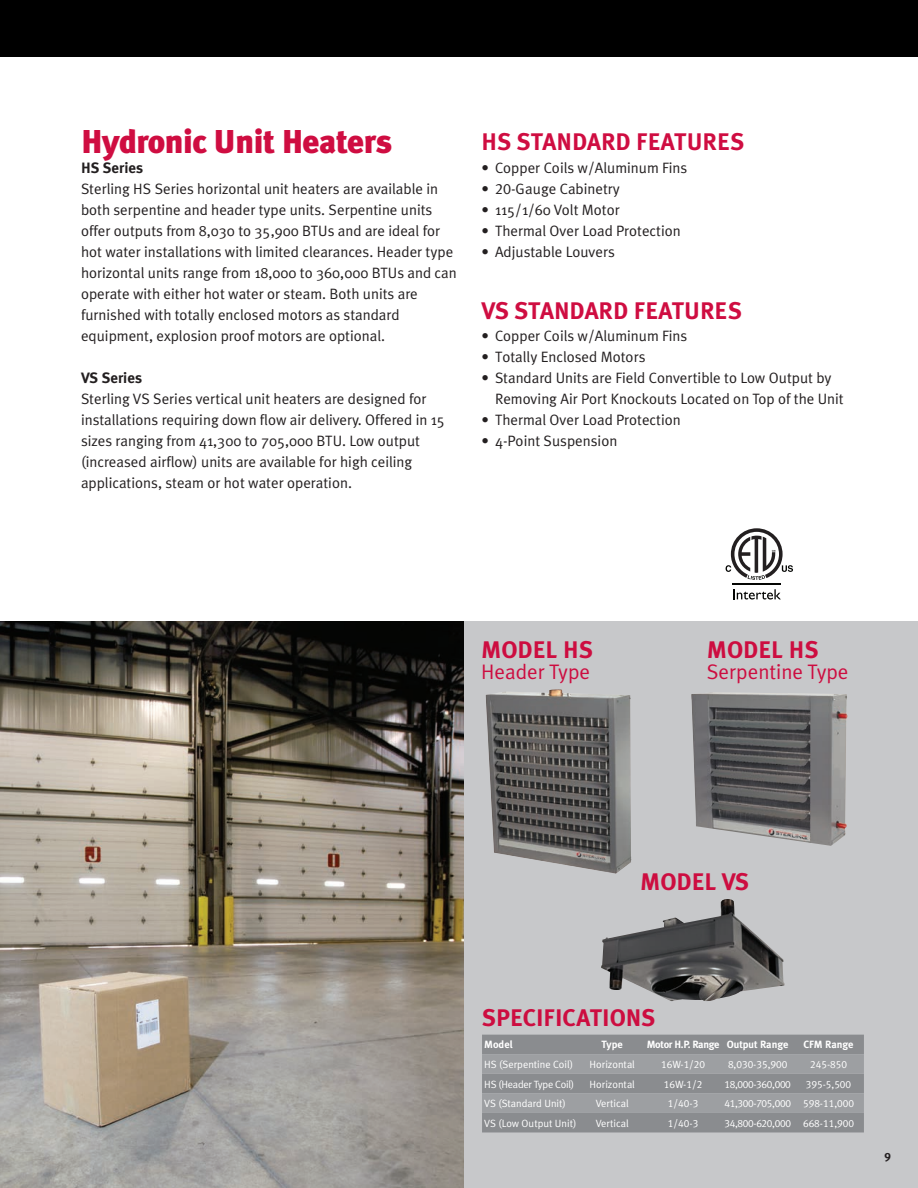
<style>
.page{position:relative;width:918px;height:1188px;background:#fff}
.page>*{position:absolute;margin:0;border:0;box-sizing:border-box;transform-origin:0 0}
.t1{font:900 33px "Meta Plus";letter-spacing:-.015em;color:#cf0d41}
.t2{font:24px "Meta Plus Bold Caps";color:#cf0d41}
.t3{font:24px "Meta Plus Bold Caps";color:#cd0d40}
.t4{font:21px "Meta Plus Normal";color:#cd0d40}
.t5{font:15px/21px "Meta Plus Normal";color:#231f20}
.t6{font:12px "Meta Plus Bold Caps";color:#231f20}
.t7{font:10.5px "Meta Plus Normal";color:#fff}
.t8{font:10.5px "Meta Plus Normal Caps";color:#fff}
.t9{font:10.5px "Meta Plus Normal Caps";letter-spacing:-.03em;color:#fff}
.t10{font:700 10.5px "Meta Plus";color:#fff}
.t11{font:10.5px "Meta Plus Normal";letter-spacing:-.025em;color:#fff}
.t12{font:700 10.5px "Meta Plus";letter-spacing:-.03em;color:#fff}
.s1{font-family:"Meta Plus";font-weight:700}
.s2{font-family:"Meta Plus Normal Caps"}
</style>
<div class="page">
<div style="left:464px;top:621px;width:454px;height:567px;background:#c7c8ca"></div>
<img style="left:0;top:621px;width:464px;height:567px">
<img style="left:691px;top:692px;width:157px;height:154px">
<img style="left:601px;top:899px;width:184px;height:102px">
<img style="left:486px;top:689px;width:146px;height:185px">
<svg style="left:482px;top:1035px;width:382px;height:97px;background:#929497"></svg>
<div style="left:0;top:0;width:918px;height:57px;background:#000"></div>
<svg style="left:733px;top:589px;width:48px;height:11px"></svg>
<svg style="left:726px;top:528px;width:67px;height:52px"></svg>
<hr style="left:733px;top:584px;width:48px;height:1px;background:#040503">
<p class="t1" style="left:81px;top:122px;width:312px">Hydronic Unit Heaters</p>
<p class="t5" style="left:81px;top:157px;width:377px"><span class="s1">HS Series<br></span>Sterling HS Series horizontal unit heaters are available in both serpentine and header type units. Serpentine units offer outputs from 8,030 to 35,900 BTUs and are ideal for hot water installations with limited clearances. Header type horizontal units range from 18,000 to 360,000 BTUs and can operate with either hot water or steam. Both units are furnished with totally enclosed motors as standard equipment, explosion proof motors are optional.</p>
<p class="t5" style="left:81px;top:367px;width:365px"><span class="s1">VS Series<br></span>Sterling VS Series vertical unit heaters are designed for installations requiring down flow air delivery. Offered in 15 sizes ranging from 41,300 to 705,000 BTU. Low output (increased airflow) units are available for high ceiling applications, steam or hot water operation.</p>
<p class="t2" style="left:482px;top:128px;width:265px">HS STANDARD FEATURES</p>
<p class="t5" style="left:482px;top:157px;width:207px">• Copper Coils w/Aluminum Fins</p>
<p class="t5" style="left:482px;top:178px;width:140px">• <span class="s2">20</span>-Gauge Cabinetry</p>
<p class="t5" style="left:482px;top:199px;width:140px">• 115/1/60 Volt Motor</p>
<p class="t5" style="left:482px;top:220px;width:201px">• Thermal Over Load Protection</p>
<p class="t5" style="left:482px;top:241px;width:135px">• Adjustable Louvers</p>
<p class="t2" style="left:482px;top:297px;width:262px">VS STANDARD FEATURES</p>
<p class="t5" style="left:482px;top:325px;width:207px">• Copper Coils w/Aluminum Fins</p>
<p class="t5" style="left:482px;top:346px;width:166px">• <span class="s2">T</span>otally Enclosed Motors</p>
<p class="t5" style="left:495px;top:367px;width:350px;text-indent:-14px">• Standard Units are Field Convertible to Low Output by<br>Removing Air Port Knockouts Located on Top of the Unit</p>
<p class="t5" style="left:482px;top:409px;width:201px">• Thermal Over Load Protection</p>
<p class="t5" style="left:482px;top:430px;width:137px">• 4-Point Suspension</p>
<p class="t3" style="left:481px;top:636px;width:114px">MODEL HS</p>
<p class="t4" style="left:481px;top:660px;width:111px">Header Type</p>
<p class="t3" style="left:707px;top:636px;width:114px">MODEL HS</p>
<p class="t4" style="left:707px;top:660px;width:143px">Serpentine Type</p>
<p class="t3" style="left:640px;top:868px;width:111px">MODEL VS</p>
<p class="t3" style="left:482px;top:1004px;width:175px">SPECIFICATIONS</p>
<p class="t10" style="left:484px;top:1039px;width:30px">Model</p>
<p class="t10" style="left:602px;top:1039px;width:23px">Type</p>
<p class="t12" style="left:647px;top:1039px;width:74px">Motor H.P. Range</p>
<p class="t10" style="left:727px;top:1039px;width:63px">Output Range</p>
<p class="t10" style="left:803px;top:1039px;width:52px">CFM Range</p>
<p class="t7" style="left:484px;top:1058px;width:91px">HS (Serpentine Coil)</p>
<p class="t7" style="left:590px;top:1058px;width:47px">Horizontal</p>
<p class="t8" style="left:661px;top:1058px;width:46px">16W-1/20</p>
<p class="t8" style="left:728px;top:1058px;width:61px">8,030-35,900</p>
<p class="t8" style="left:810px;top:1058px;width:38px">245-850</p>
<p class="t11" style="left:484px;top:1078px;width:92px">HS (Header Type Coil)</p>
<p class="t7" style="left:590px;top:1078px;width:47px">Horizontal</p>
<p class="t8" style="left:664px;top:1078px;width:40px">16W-1/2</p>
<p class="t9" style="left:724px;top:1078px;width:68px">18,000-360,000</p>
<p class="t8" style="left:806px;top:1078px;width:47px">395-5,500</p>
<p class="t7" style="left:484px;top:1098px;width:83px">VS (Standard Unit)</p>
<p class="t7" style="left:596px;top:1098px;width:35px">Vertical</p>
<p class="t8" style="left:668px;top:1098px;width:32px">1/40-3</p>
<p class="t9" style="left:724px;top:1098px;width:68px">41,300-705,000</p>
<p class="t8" style="left:803px;top:1098px;width:52px">598-11,000</p>
<p class="t7" style="left:484px;top:1117px;width:94px">VS (Low Output Unit)</p>
<p class="t7" style="left:596px;top:1117px;width:35px">Vertical</p>
<p class="t8" style="left:668px;top:1117px;width:32px">1/40-3</p>
<p class="t9" style="left:724px;top:1117px;width:68px">34,800-620,000</p>
<p class="t8" style="left:803px;top:1117px;width:52px">668-11,900</p>
<p class="t6" style="left:885px;top:1150px;width:8px">9</p>
</div>
